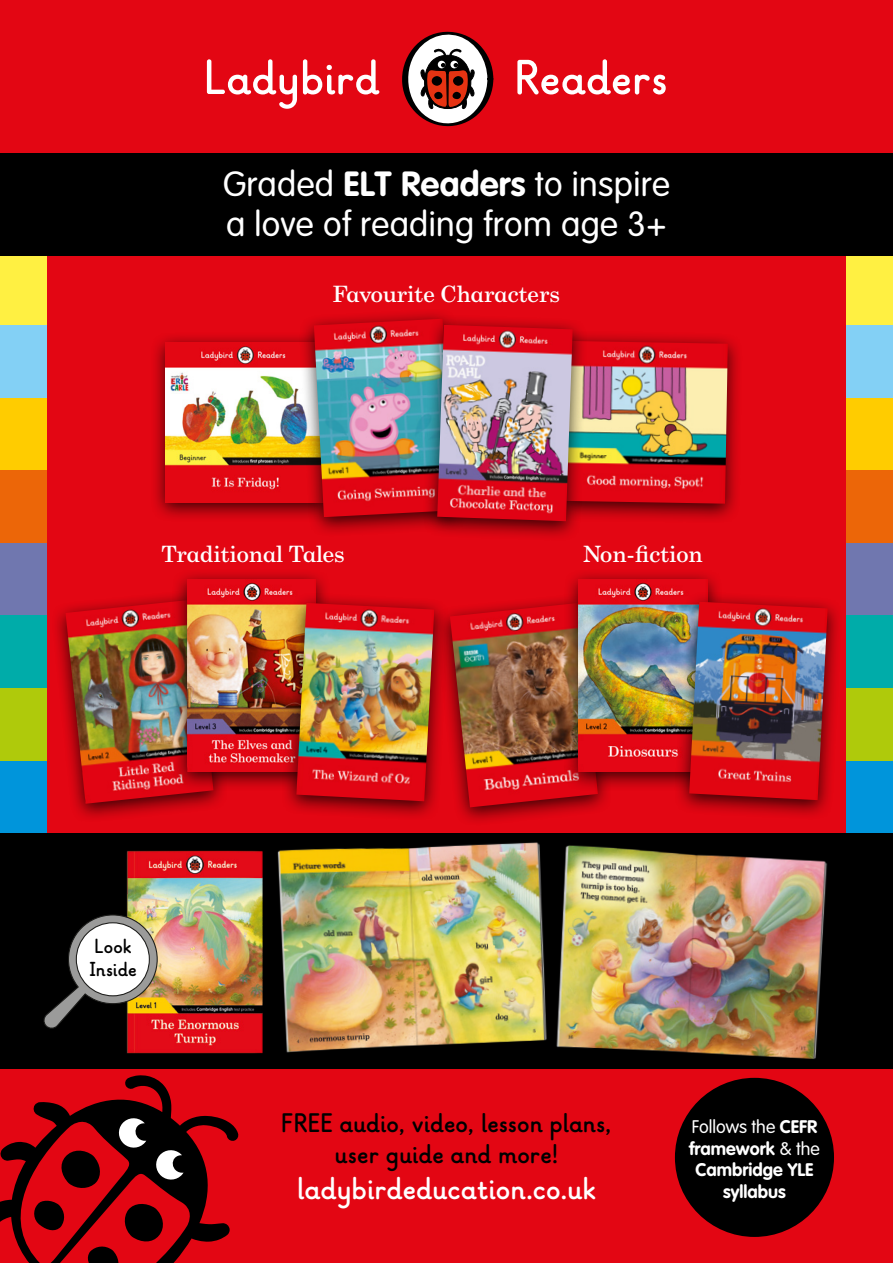
<style>
.page{position:relative;width:893px;height:1263px;background:#e30613}
.page>*{position:absolute;margin:0;border:0;box-sizing:border-box;transform-origin:0 0}
.t1{font:300 34.5px/40.5px "VAG Rounded LT Pro";letter-spacing:.01em;color:#fff}
.t2{font:700 31.5px "Ladybird Learning";color:#fff}
.t3{font:700 27px/31.5px "Ladybird Learning";color:#000;text-align:center}
.t4{font:500 22.5px "Century Schlbk Penguin Inf";color:#fff}
.t5{font:700 20.4px/23.2px "Ladybird Learning";color:#000}
.t6{font:700 18px/21.6px "VAG Rounded LT Pro";color:#fff;text-align:center}
.s1{font-weight:700}
.s2{font-weight:300}
</style>
<div class="page">
<div style="left:0;top:252px;width:47px;height:73px;background:#fff042"></div>
<div style="left:0;top:325px;width:47px;height:73px;background:#83d0f5"></div>
<div style="left:0;top:398px;width:47px;height:72px;background:#fc0"></div>
<div style="left:0;top:470px;width:47px;height:73px;background:#ec6608"></div>
<div style="left:0;top:543px;width:47px;height:73px;background:#7077af"></div>
<div style="left:0;top:616px;width:47px;height:72px;background:#00aca9"></div>
<div style="left:0;top:688px;width:47px;height:73px;background:#afca0b"></div>
<div style="left:0;top:761px;width:47px;height:72px;background:#0095db"></div>
<div style="left:846px;top:252px;width:47px;height:73px;background:#fff042"></div>
<div style="left:846px;top:325px;width:47px;height:73px;background:#83d0f5"></div>
<div style="left:846px;top:398px;width:47px;height:72px;background:#fc0"></div>
<div style="left:846px;top:470px;width:47px;height:73px;background:#ec6608"></div>
<div style="left:846px;top:543px;width:47px;height:73px;background:#7077af"></div>
<div style="left:846px;top:616px;width:47px;height:72px;background:#00aca9"></div>
<div style="left:846px;top:688px;width:47px;height:73px;background:#afca0b"></div>
<div style="left:846px;top:761px;width:47px;height:72px;background:#0095db"></div>
<div style="left:0;top:833px;width:893px;height:236px;background:#000"></div>
<svg style="left:0;top:1075px;width:239px;height:188px"></svg>
<div style="left:435px;top:593px;width:178px;height:233px;background:#000;opacity:.75"></div>
<img style="left:450px;top:603px;width:148px;height:204px">
<div style="left:563px;top:569px;width:160px;height:222px;background:#000;opacity:.75"></div>
<img style="left:578px;top:579px;width:129px;height:192px">
<div style="left:674px;top:591px;width:169px;height:229px;background:#000;opacity:.75"></div>
<img style="left:689px;top:602px;width:139px;height:198px">
<svg style="left:402px;top:31px;width:91px;height:96px"></svg>
<svg style="left:517px;top:59px;width:149px;height:35px"></svg>
<svg style="left:207px;top:59px;width:172px;height:50px"></svg>
<div style="left:0;top:153px;width:893px;height:102px;background:#000"></div>
<div style="left:675px;top:1078px;width:159px;height:159px;background:#000;border-radius:50%"></div>
<img style="left:277px;top:842px;width:270px;height:211px">
<img style="left:126px;top:850px;width:137px;height:204px">
<img style="left:556px;top:845px;width:271px;height:214px">
<svg style="left:43px;top:914px;width:115px;height:115px"></svg>
<div style="left:150px;top:332px;width:191px;height:190px;background:#000;opacity:.75"></div>
<img style="left:165px;top:342px;width:134px;height:160px">
<div style="left:550px;top:330px;width:193px;height:193px;background:#000;opacity:.75"></div>
<img style="left:587px;top:341px;width:141px;height:163px">
<div style="left:299px;top:308px;width:169px;height:229px;background:#000;opacity:.75"></div>
<img style="left:314px;top:319px;width:108px;height:198px">
<div style="left:422px;top:314px;width:165px;height:227px;background:#000;opacity:.75"></div>
<img style="left:437px;top:325px;width:136px;height:196px">
<div style="left:51px;top:590px;width:178px;height:233px;background:#000;opacity:.75"></div>
<img style="left:66px;top:599px;width:147px;height:205px">
<div style="left:172px;top:569px;width:160px;height:222px;background:#000;opacity:.75"></div>
<img style="left:187px;top:579px;width:129px;height:192px">
<div style="left:281px;top:592px;width:168px;height:229px;background:#000;opacity:.75"></div>
<img style="left:296px;top:603px;width:138px;height:198px">
<p class="t1" style="left:223px;top:164px;width:448px">Graded <span class="s1">ELT Readers</span> to inspire a love of reading from age 3+</p>
<p class="t4" style="left:333px;top:280px;width:229px">Favourite Characters</p>
<p class="t4" style="left:162px;top:540px;width:185px">Traditional Tales</p>
<p class="t4" style="left:583px;top:540px;width:121px">Non-fiction</p>
<p class="t5" style="left:89px;top:935px;width:49px">Look<br>Inside</p>
<p class="t3" style="left:281px;top:1108px;width:332px">FREE audio, video, lesson plans, user guide and more!</p>
<p class="t2" style="left:297px;top:1171px;width:300px">ladybirdeducation.co.uk</p>
<p class="t6" style="left:689px;top:1116px;width:132px"><span class="s2">Follows the</span> CEFR framework <span class="s2">&amp; the<br></span>Cambridge YLE syllabus</p>
</div>
